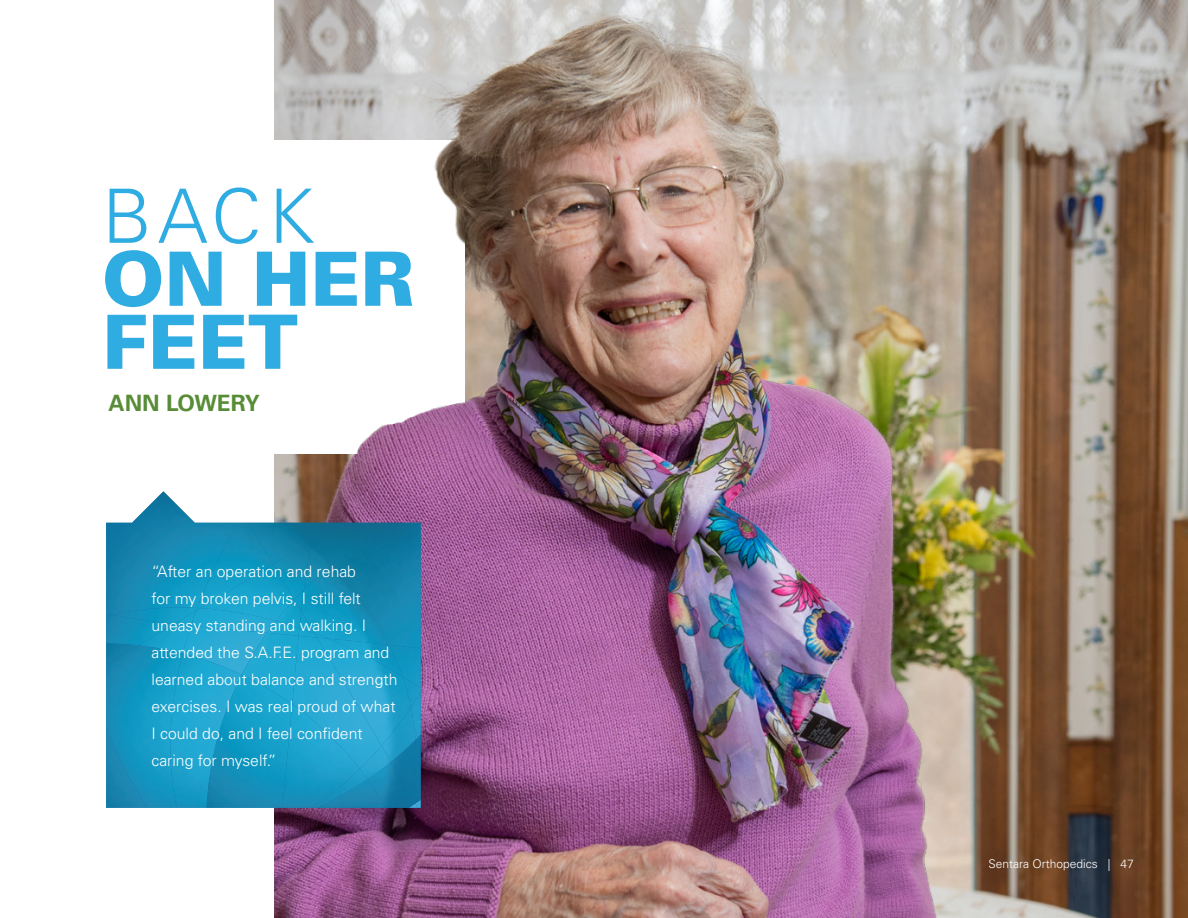
<style>
.page{position:relative;width:1188px;height:918px;background:#fff}
.page>*{position:absolute;margin:0;border:0;box-sizing:border-box;transform-origin:0 0}
.Patient_Story_-_Head{font:900 75px/63px "Univers";color:#2face2}
.Subheader{font:700 22.5px "Univers";color:#588c37}
.Body{font:300 15.75px/27px "Univers";color:#fff}
.t1{font:300 12px "Univers";color:#fff}
.s1{font-weight:300}
</style>
<div class="page">
<img style="left:274px;top:0;width:914px;height:918px">
<div style="left:53px;top:140px;width:411px;height:314px;background:#fff"></div>
<img style="left:416px;top:740px;width:5px;height:63px">
<svg style="left:412px;top:798px;width:7px;height:10px"></svg>
<img style="left:412px;top:740px;width:4px;height:58px">
<img style="left:391px;top:762px;width:21px;height:46px">
<img style="left:367px;top:779px;width:24px;height:29px">
<img style="left:324px;top:491px;width:58px;height:7px">
<img style="left:302px;top:491px;width:22px;height:7px">
<img style="left:315px;top:498px;width:67px;height:3px">
<img style="left:274px;top:493px;width:41px;height:49px">
<img style="left:382px;top:491px;width:39px;height:10px">
<img style="left:311px;top:501px;width:110px;height:45px">
<img style="left:274px;top:491px;width:28px;height:2px">
<img style="left:332px;top:505px;width:89px;height:140px">
<img style="left:415px;top:707px;width:6px;height:33px">
<img style="left:411px;top:645px;width:10px;height:31px">
<img style="left:411px;top:676px;width:10px;height:31px">
<img style="left:273px;top:503px;width:36px;height:41px">
<img style="left:244px;top:522px;width:29px;height:43px">
<img style="left:311px;top:546px;width:21px;height:19px">
<img style="left:273px;top:544px;width:38px;height:46px">
<img style="left:244px;top:565px;width:50px;height:43px">
<img style="left:196px;top:608px;width:80px;height:18px">
<img style="left:106px;top:491px;width:138px;height:124px">
<img style="left:113px;top:607px;width:84px;height:17px">
<img style="left:174px;top:611px;width:22px;height:15px">
<svg style="left:106px;top:612px;width:7px;height:3px"></svg>
<img style="left:106px;top:615px;width:68px;height:28px">
<img style="left:106px;top:643px;width:33px;height:2px">
<img style="left:139px;top:624px;width:52px;height:21px">
<img style="left:106px;top:645px;width:77px;height:163px">
<img style="left:183px;top:626px;width:84px;height:27px">
<img style="left:170px;top:653px;width:72px;height:155px">
<img style="left:301px;top:565px;width:88px;height:73px">
<img style="left:317px;top:633px;width:11px;height:3px">
<img style="left:301px;top:611px;width:13px;height:17px">
<img style="left:299px;top:628px;width:18px;height:8px">
<img style="left:294px;top:590px;width:10px;height:21px">
<img style="left:276px;top:600px;width:25px;height:28px">
<img style="left:267px;top:621px;width:32px;height:12px">
<img style="left:391px;top:707px;width:24px;height:55px">
<img style="left:367px;top:746px;width:24px;height:33px">
<img style="left:360px;top:769px;width:7px;height:39px">
<img style="left:382px;top:638px;width:29px;height:108px">
<img style="left:299px;top:636px;width:83px;height:133px">
<img style="left:242px;top:633px;width:57px;height:71px">
<img style="left:292px;top:704px;width:68px;height:104px">
<img style="left:204px;top:675px;width:88px;height:133px">
<h1 class="Patient_Story_-_Head" style="left:102px;top:184px;width:314px"><span class="s1">BACK<br></span>ON HER<br>FEET</h1>
<p class="Subheader" style="left:109px;top:390px;width:153px">ANN LOWERY</p>
<p class="Body" style="left:152px;top:558px;width:247px">“After an operation and rehab<br>for my broken pelvis, I still felt uneasy standing and walking. I attended the S.A.F.E. program and learned about balance and strength exercises. I was real proud of what<br>I could do, and I feel confident caring for myself.”</p>
<p class="t1" style="left:988px;top:857px;width:147px">Sentara Orthopedics | 47</p>
</div>
